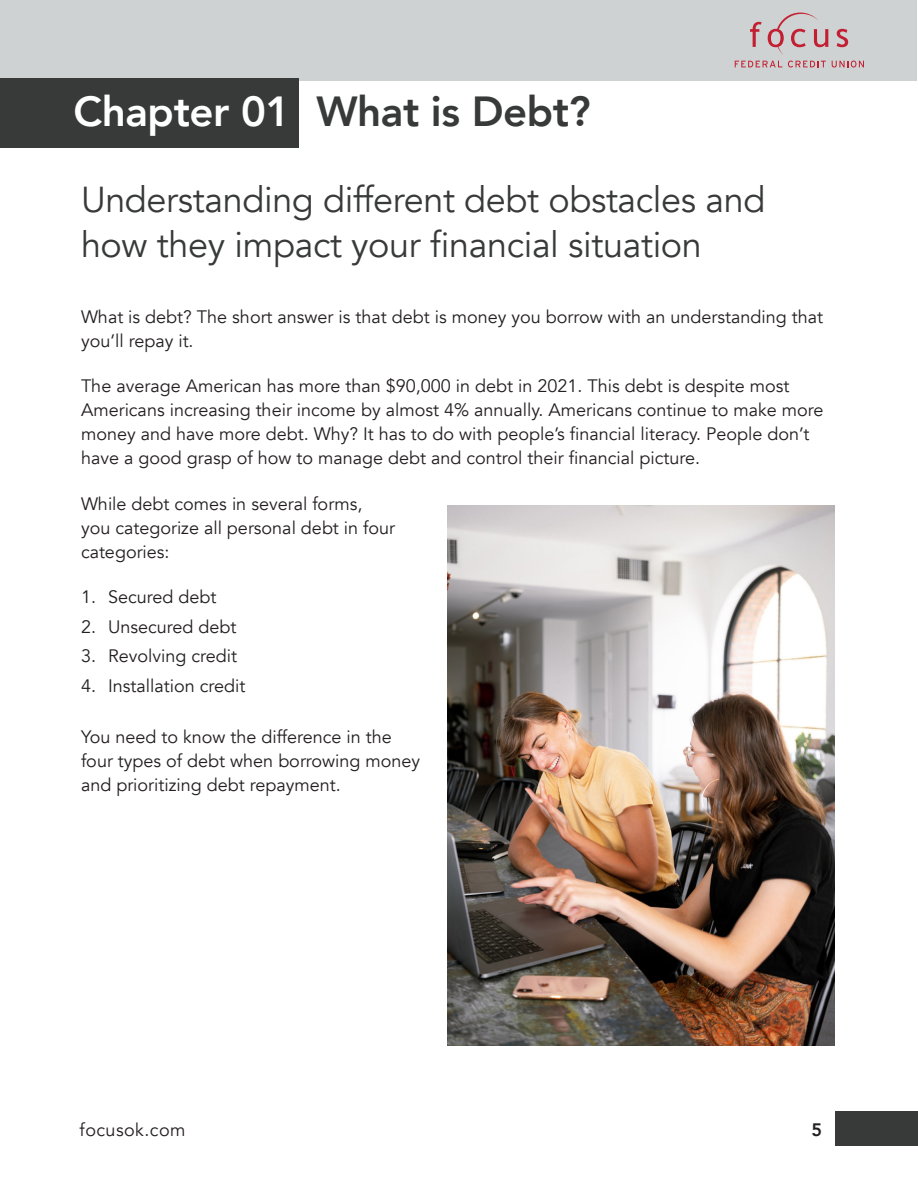
<style>
.page{position:relative;width:918px;height:1188px;background:#fff}
.page>*{position:absolute;margin:0;border:0;box-sizing:border-box;transform-origin:0 0}
.t1{font:800 42px "Avenir";letter-spacing:-.01em;color:#383939}
.t2{font:800 42px "Avenir";letter-spacing:-.01em;color:#fff}
.t3{font:36px/45px "Avenir";letter-spacing:-.01em;color:#383939}
.Paragraph-1{font:18px/24px "Avenir";color:#231f20}
.Paragraph-1-2{font:18px "Avenir";letter-spacing:.025em;color:#231f20}
.t4{font:800 18px "Avenir";color:#231f20}
</style>
<div class="page">
<div style="left:835px;top:1112px;width:82px;height:34px;background:#383939"></div>
<div style="left:1px;top:1px;width:916px;height:80px;background:#cfd2d3"></div>
<svg style="left:735px;top:61px;width:47px;height:6px"></svg>
<svg style="left:788px;top:61px;width:38px;height:7px"></svg>
<svg style="left:832px;top:61px;width:32px;height:7px"></svg>
<svg style="left:750px;top:22px;width:12px;height:25px"></svg>
<svg style="left:768px;top:13px;width:60px;height:42px"></svg>
<svg style="left:837px;top:29px;width:11px;height:18px"></svg>
<div style="left:1px;top:79px;width:298px;height:69px;background:#383939"></div>
<img style="left:448px;top:505px;width:387px;height:540px">
<p class="t2" style="left:73px;top:79px;width:219px">Chapter 01</p>
<p class="t1" style="left:316px;top:79px;width:276px">What is Debt?</p>
<p class="t3" style="left:81px;top:177px;width:686px">Understanding different debt obstacles and how they impact your financial situation</p>
<p class="Paragraph-1" style="left:81px;top:305px;width:744px">What is debt? The short answer is that debt is money you borrow with an understanding that you’ll repay it.</p>
<p class="Paragraph-1" style="left:81px;top:374px;width:744px">The average American has more than $90,000 in debt in 2021. This debt is despite most Americans increasing their income by almost 4% annually. Americans continue to make more money and have more debt. Why? It has to do with people’s financial literacy. People don’t have a good grasp of how to manage debt and control their financial picture.</p>
<p class="Paragraph-1" style="left:81px;top:492px;width:316px">While debt comes in several forms, you categorize all personal debt in four categories:</p>
<p class="Paragraph-1" style="left:81px;top:585px;width:137px">1. Secured debt</p>
<p class="Paragraph-1" style="left:81px;top:615px;width:157px">2. Unsecured debt</p>
<p class="Paragraph-1" style="left:81px;top:644px;width:157px">3. Revolving credit</p>
<p class="Paragraph-1" style="left:81px;top:674px;width:166px">4. Installation credit</p>
<p class="Paragraph-1" style="left:81px;top:725px;width:341px">You need to know the difference in the four types of debt when borrowing money and prioritizing debt repayment.</p>
<p class="Paragraph-1-2" style="left:80px;top:1119px;width:107px">focusok.com</p>
<p class="t4" style="left:811px;top:1115px;width:12px">5</p>
</div>
